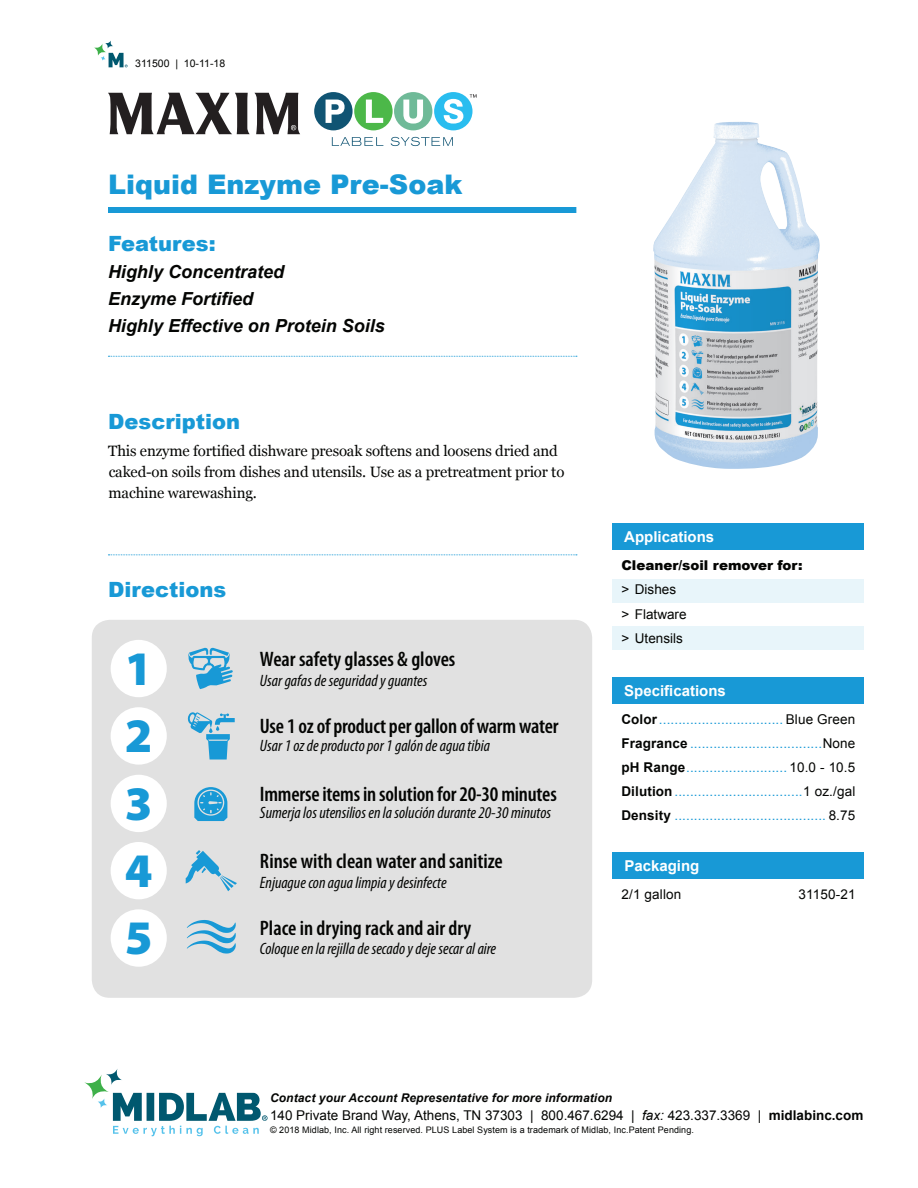
<style>
.page{position:relative;width:918px;height:1188px;background:#fff}
.page>*{position:absolute;margin:0;border:0;box-sizing:border-box;transform-origin:0 0}
.t1{font:900 48.45px/67.2px "Myriad Pro";color:#1899d6;text-align:justify}
.t2{font:900 27px "Arial";color:#1899d6}
.t3{font:600 condensed 21px "Myriad Pro";letter-spacing:-.01em;color:#040503}
.t4{font:900 21px "Arial";color:#1899d6}
.t5{font:italic 700 18px/27px "Arial";color:#040503}
.t6{font:italic condensed 16.5px "Myriad Pro";color:#040503}
.t7{font:15px/21px "Georgia";letter-spacing:-.01em;color:#040503}
.t8{font:700 15px "Arial";color:#fff}
.t9{font:13.5px/24px "Arial";letter-spacing:.01em;color:#1899d6;text-align:justify}
.t10{font:13.5px/24px "Arial";color:#040503}
.t11{font:900 13.5px "Arial";color:#040503}
.t12{font:italic 700 12px "Arial";letter-spacing:.01em;color:#040503}
.t13{font:10.5px "Arial";color:#040503}
.t14{font:9px "Arial";letter-spacing:.01em;color:#040503}
.s1{font-weight:700;color:#040503}
.s2{color:#040503}
.s3{font-style:italic}
.s4{font-weight:700}
</style>
<div class="page">
<svg style="left:113px;top:1093px;width:155px;height:43px"></svg>
<svg style="left:84px;top:1074px;width:25px;height:25px"></svg>
<svg style="left:106px;top:1068px;width:16px;height:17px"></svg>
<svg style="left:97px;top:1098px;width:11px;height:10px"></svg>
<svg style="left:94px;top:43px;width:12px;height:13px"></svg>
<svg style="left:105px;top:40px;width:8px;height:9px"></svg>
<svg style="left:100px;top:53px;width:28px;height:14px"></svg>
<div style="left:612px;top:579px;width:252px;height:24px;background:#e8f5fa"></div>
<div style="left:612px;top:626px;width:252px;height:24px;background:#e8f5fa"></div>
<div style="left:612px;top:524px;width:252px;height:26px;background:#1899d6"></div>
<div style="left:612px;top:677px;width:252px;height:27px;background:#1899d6"></div>
<div style="left:612px;top:852px;width:252px;height:27px;background:#1899d6"></div>
<div style="left:92px;top:620px;width:500px;height:378px;background:#e1e1e1;border-radius:18px"></div>
<svg style="left:108px;top:554px;width:469px;height:1px"></svg>
<div style="left:111px;top:640px;width:56px;height:57px;background:#fff;border-radius:50%"></div>
<div style="left:111px;top:707px;width:56px;height:58px;background:#fff;border-radius:50%"></div>
<div style="left:111px;top:775px;width:56px;height:57px;background:#fff;border-radius:50%"></div>
<div style="left:111px;top:842px;width:56px;height:57px;background:#fff;border-radius:50%"></div>
<div style="left:111px;top:909px;width:56px;height:58px;background:#fff;border-radius:50%"></div>
<svg style="left:108px;top:93px;width:192px;height:41px"></svg>
<div style="left:314px;top:92px;width:39px;height:38px;background:#105473;border-radius:50%"></div>
<div style="left:354px;top:92px;width:39px;height:38px;background:#4cb849;border-radius:50%"></div>
<div style="left:394px;top:92px;width:38px;height:38px;background:#6fba98;border-radius:50%"></div>
<div style="left:434px;top:92px;width:39px;height:38px;background:#29bdef;border-radius:50%"></div>
<svg style="left:326px;top:100px;width:19px;height:23px"></svg>
<svg style="left:366px;top:100px;width:17px;height:23px"></svg>
<svg style="left:403px;top:100px;width:20px;height:24px"></svg>
<svg style="left:444px;top:99px;width:19px;height:25px"></svg>
<svg style="left:332px;top:137px;width:51px;height:9px"></svg>
<svg style="left:391px;top:137px;width:62px;height:9px"></svg>
<svg style="left:470px;top:94px;width:7px;height:4px"></svg>
<div style="left:108px;top:207px;width:468px;height:6px;background:#1899d6"></div>
<svg style="left:108px;top:356px;width:469px;height:1px"></svg>
<svg style="left:188px;top:647px;width:45px;height:42px"></svg>
<svg style="left:194px;top:787px;width:33px;height:34px"></svg>
<svg style="left:186px;top:850px;width:51px;height:41px"></svg>
<svg style="left:187px;top:920px;width:49px;height:34px"></svg>
<img style="left:653px;top:122px;width:167px;height:347px">
<svg style="left:188px;top:712px;width:47px;height:48px"></svg>
<p class="t13" style="left:135px;top:57px;width:91px">311500 | 10-11-18</p>
<h2 class="t2" style="left:108px;top:164px;width:356px">Liquid Enzyme Pre-Soak</h2>
<h3 class="t4" style="left:108px;top:228px;width:109px">Features:</h3>
<h3 class="t5" style="left:108px;top:259px;width:278px">Highly Concentrated<br>Enzyme Fortified<br>Highly Effective on Protein Soils</h3>
<h3 class="t4" style="left:108px;top:406px;width:133px">Description</h3>
<p class="t7" style="left:108px;top:441px;width:458px">This enzyme fortified dishware presoak softens and loosens dried and caked-on soils from dishes and utensils. Use as a pretreatment prior to machine warewashing.</p>
<h3 class="t4" style="left:108px;top:574px;width:120px">Directions</h3>
<h1 class="t1" style="left:125px;top:636px;width:29px">1<br>2<br>3<br>4<br>5</h1>
<h3 class="t3" style="left:260px;top:648px;width:197px">Wear safety glasses &amp; gloves</h3>
<p class="t6" style="left:260px;top:670px;width:169px">Usar gafas de seguridad y guantes</p>
<h3 class="t3" style="left:260px;top:715px;width:300px">Use 1 oz of product per gallon of warm water</h3>
<p class="t6" style="left:260px;top:735px;width:232px">Usar 1 oz de producto por 1 galón de agua tibia</p>
<h3 class="t3" style="left:260px;top:783px;width:298px">Immerse items in solution for 20-30 minutes</h3>
<p class="t6" style="left:260px;top:803px;width:293px">Sumerja los utensilios en la solución durante 20-30 minutos</p>
<h3 class="t3" style="left:260px;top:850px;width:244px">Rinse with clean water and sanitize</h3>
<p class="t6" style="left:260px;top:873px;width:188px">Enjuague con agua limpia y desinfecte</p>
<h3 class="t3" style="left:260px;top:916px;width:213px">Place in drying rack and air dry</h3>
<p class="t6" style="left:260px;top:939px;width:238px">Coloque en la rejilla de secado y deje secar al aire</p>
<p class="t8" style="left:624px;top:527px;width:92px">Applications</p>
<p class="t11" style="left:621px;top:556px;width:183px">Cleaner/soil remover for:</p>
<p class="t10" style="left:621px;top:578px;width:67px">&gt; Dishes &gt; Flatware &gt; Utensils</p>
<p class="t8" style="left:624px;top:681px;width:103px">Specifications</p>
<p class="t9" style="left:621px;top:708px;width:235px"><span class="s1">Color</span>................................ <span class="s2">Blue Green </span><span class="s1">Fragrance</span> ..................................<span class="s2">None </span><span class="s1">pH Range</span>.......................... <span class="s2">10.0 - 10.5<br></span><span class="s1">Dilution</span>.................................<span class="s2">1 oz./gal </span><span class="s1">Density</span> ....................................... <span class="s2">8.75</span></p>
<p class="t8" style="left:624px;top:856px;width:77px">Packaging</p>
<p class="t10" style="left:622px;top:883px;width:61px">2/1 gallon</p>
<p class="t10" style="left:799px;top:883px;width:58px">31150-21</p>
<p class="t12" style="left:270px;top:1090px;width:344px">Contact your Account Representative for more information</p>
<p class="t10" style="left:270px;top:1103px;width:595px">140 Private Brand Way, Athens, TN 37303 | 800.467.6294 | <span class="s3">fax:</span> 423.337.3369 | <span class="s4">midlabinc.com</span></p>
<p class="t14" style="left:270px;top:1124px;width:425px">© 2018 Midlab, Inc. All right reserved. PLUS Label System is a trademark of Midlab, Inc.Patent Pending.</p>
</div>
